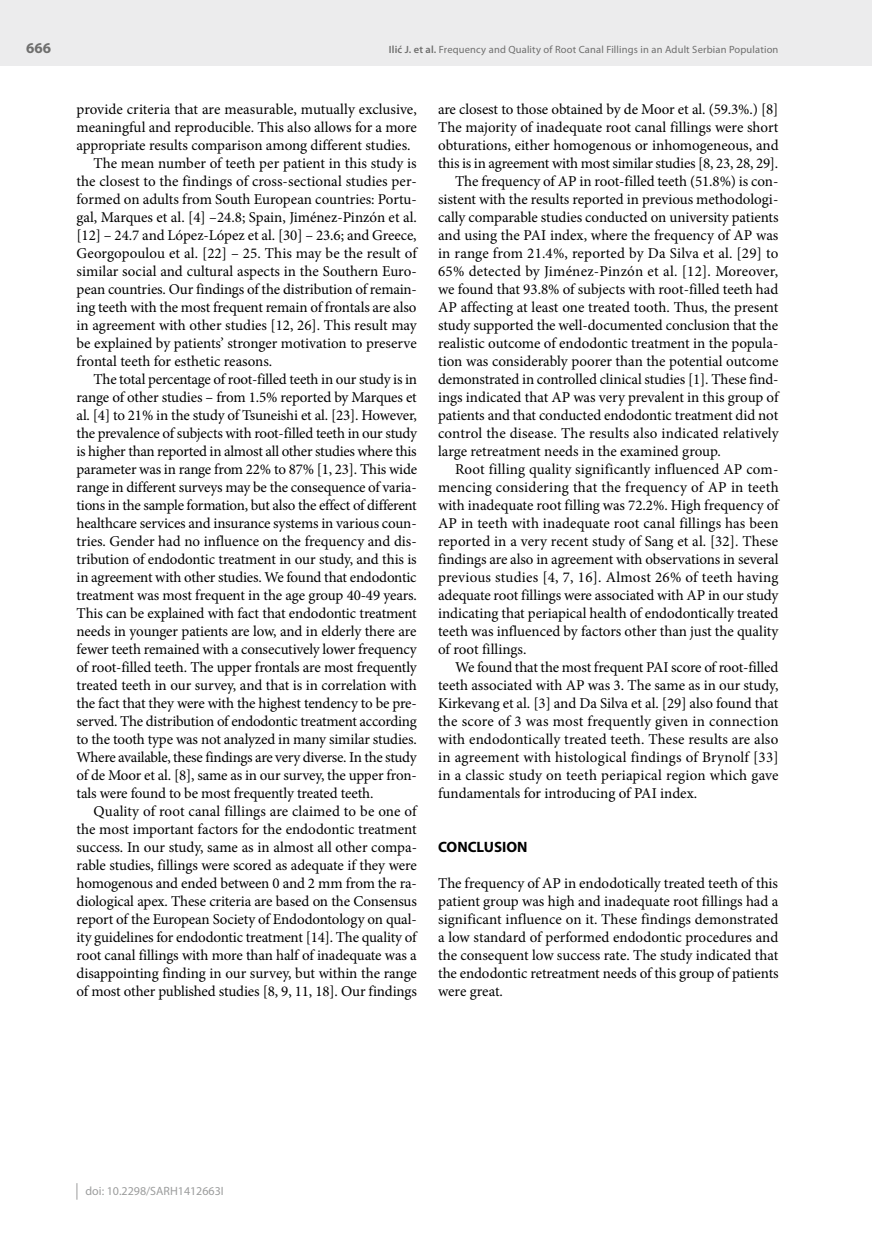
<style>
.page{position:relative;width:872px;height:1234px;background:#fff}
.page>*{position:absolute;margin:0;border:0;box-sizing:border-box;transform-origin:0 0}
.t1{font:15px/18px "Minion Pro";letter-spacing:-.005em;color:#000;text-align:justify}
.t2{font:15px "Minion Pro";letter-spacing:.015em;color:#000}
.t3{font:15px "Minion Pro";letter-spacing:-.025em;color:#000}
.t4{font:700 15px "Myriad Pro";color:#000}
.t5{font:700 15px "Myriad Pro";color:#6f6f6e}
.t6{font:12px "Myriad Pro";color:#9c9d9d}
.t7{font:10.5px "Myriad Pro";letter-spacing:.015em;color:#6f6f6e}
.s1{font-weight:600}
</style>
<div class="page">
<div style="left:0;top:0;width:872px;height:66px;background:#ececed"></div>
<svg style="left:77px;top:1183px;width:1px;height:16px"></svg>
<p class="t5" style="left:26px;top:40px;width:26px">666</p>
<p class="t7" style="left:389px;top:44px;width:391px"><span class="s1">Ilić J. et al.</span> Frequency and Quality of Root Canal Fillings in an Adult Serbian Population</p>
<p class="t1" style="left:77px;top:100px;width:342px">provide criteria that are measurable, mutually exclusive,</p>
<p class="t1" style="left:77px;top:118px;width:342px">meaningful and reproducible. This also allows for a more</p>
<p class="t1" style="left:77px;top:136px;width:335px">appropriate results comparison among different studies.</p>
<p class="t1" style="left:94px;top:154px;width:324px">The mean number of teeth per patient in this study is</p>
<p class="t1" style="left:77px;top:172px;width:342px">the closest to the findings of cross-sectional studies per-</p>
<p class="t1" style="left:77px;top:190px;width:342px">formed on adults from South European countries: Portu-</p>
<p class="t1" style="left:77px;top:208px;width:342px">gal, Marques et al. [4] –24.8; Spain, Jiménez-Pinzón et al.</p>
<p class="t1" style="left:77px;top:226px;width:342px">[12] – 24.7 and López-López et al. [30] – 23.6; and Greece,</p>
<p class="t1" style="left:77px;top:244px;width:342px">Georgopoulou et al. [22] – 25. This may be the result of</p>
<p class="t1" style="left:77px;top:262px;width:342px">similar social and cultural aspects in the Southern Euro-</p>
<p class="t1" style="left:77px;top:280px;width:342px">pean countries. Our findings of the distribution of remain-</p>
<p class="t1" style="left:77px;top:298px;width:341px">ing teeth with the most frequent remain of frontals are also</p>
<p class="t1" style="left:77px;top:316px;width:342px">in agreement with other studies [12, 26]. This result may</p>
<p class="t1" style="left:77px;top:334px;width:342px">be explained by patients’ stronger motivation to preserve</p>
<p class="t1" style="left:77px;top:352px;width:197px">frontal teeth for esthetic reasons.</p>
<p class="t1" style="left:94px;top:370px;width:325px">The total percentage of root-filled teeth in our study is in</p>
<p class="t1" style="left:77px;top:388px;width:342px">range of other studies – from 1.5% reported by Marques et</p>
<p class="t1" style="left:77px;top:406px;width:342px">al. [4] to 21% in the study of Tsuneishi et al. [23]. However,</p>
<p class="t1" style="left:77px;top:424px;width:342px">the prevalence of subjects with root-filled teeth in our study</p>
<p class="t1" style="left:77px;top:442px;width:341px">is higher than reported in almost all other studies where this</p>
<p class="t1" style="left:77px;top:460px;width:342px">parameter was in range from 22% to 87% [1, 23]. This wide</p>
<p class="t1" style="left:77px;top:478px;width:342px">range in different surveys may be the consequence of varia-</p>
<p class="t1" style="left:77px;top:496px;width:342px">tions in the sample formation, but also the effect of different</p>
<p class="t1" style="left:77px;top:514px;width:342px">healthcare services and insurance systems in various coun-</p>
<p class="t1" style="left:77px;top:532px;width:342px">tries. Gender had no influence on the frequency and dis-</p>
<p class="t1" style="left:77px;top:550px;width:342px">tribution of endodontic treatment in our study, and this is</p>
<p class="t1" style="left:77px;top:568px;width:341px">in agreement with other studies. We found that endodontic</p>
<p class="t1" style="left:77px;top:586px;width:342px">treatment was most frequent in the age group 40-49 years.</p>
<p class="t1" style="left:77px;top:604px;width:342px">This can be explained with fact that endodontic treatment</p>
<p class="t1" style="left:77px;top:622px;width:341px">needs in younger patients are low, and in elderly there are</p>
<p class="t1" style="left:77px;top:640px;width:342px">fewer teeth remained with a consecutively lower frequency</p>
<p class="t1" style="left:77px;top:658px;width:342px">of root-filled teeth. The upper frontals are most frequently</p>
<p class="t1" style="left:77px;top:676px;width:342px">treated teeth in our survey, and that is in correlation with</p>
<p class="t1" style="left:77px;top:694px;width:342px">the fact that they were with the highest tendency to be pre-</p>
<p class="t1" style="left:77px;top:712px;width:342px">served. The distribution of endodontic treatment according</p>
<p class="t1" style="left:77px;top:730px;width:342px">to the tooth type was not analyzed in many similar studies.</p>
<p class="t3" style="left:77px;top:747px;width:341px">Where available, these findings are very diverse. In the study</p>
<p class="t1" style="left:77px;top:766px;width:342px">of de Moor et al. [8], same as in our survey, the upper fron-</p>
<p class="t1" style="left:77px;top:784px;width:298px">tals were found to be most frequently treated teeth.</p>
<p class="t1" style="left:94px;top:802px;width:324px">Quality of root canal fillings are claimed to be one of</p>
<p class="t1" style="left:77px;top:820px;width:342px">the most important factors for the endodontic treatment</p>
<p class="t1" style="left:77px;top:838px;width:342px">success. In our study, same as in almost all other compa-</p>
<p class="t1" style="left:77px;top:856px;width:342px">rable studies, fillings were scored as adequate if they were</p>
<p class="t1" style="left:77px;top:874px;width:342px">homogenous and ended between 0 and 2 mm from the ra-</p>
<p class="t1" style="left:77px;top:892px;width:342px">diological apex. These criteria are based on the Consensus</p>
<p class="t1" style="left:77px;top:910px;width:342px">report of the European Society of Endodontology on qual-</p>
<p class="t1" style="left:77px;top:928px;width:341px">ity guidelines for endodontic treatment [14]. The quality of</p>
<p class="t1" style="left:77px;top:946px;width:342px">root canal fillings with more than half of inadequate was a</p>
<p class="t1" style="left:77px;top:964px;width:342px">disappointing finding in our survey, but within the range</p>
<p class="t1" style="left:77px;top:982px;width:342px">of most other published studies [8, 9, 11, 18]. Our findings</p>
<p class="t1" style="left:438px;top:100px;width:342px">are closest to those obtained by de Moor et al. (59.3%.) [8]</p>
<p class="t1" style="left:438px;top:118px;width:342px">The majority of inadequate root canal fillings were short</p>
<p class="t1" style="left:438px;top:136px;width:342px">obturations, either homogenous or inhomogeneous, and</p>
<p class="t1" style="left:438px;top:154px;width:342px">this is in agreement with most similar studies [8, 23, 28, 29].</p>
<p class="t1" style="left:455px;top:172px;width:325px">The frequency of AP in root-filled teeth (51.8%) is con-</p>
<p class="t1" style="left:438px;top:190px;width:342px">sistent with the results reported in previous methodologi-</p>
<p class="t1" style="left:438px;top:208px;width:342px">cally comparable studies conducted on university patients</p>
<p class="t1" style="left:438px;top:226px;width:342px">and using the PAI index, where the frequency of AP was</p>
<p class="t1" style="left:438px;top:244px;width:342px">in range from 21.4%, reported by Da Silva et al. [29] to</p>
<p class="t2" style="left:438px;top:261px;width:341px">65% detected by Jiménez-Pinzón et al. [12]. Moreover,</p>
<p class="t1" style="left:438px;top:280px;width:342px">we found that 93.8% of subjects with root-filled teeth had</p>
<p class="t1" style="left:438px;top:298px;width:342px">AP affecting at least one treated tooth. Thus, the present</p>
<p class="t1" style="left:438px;top:316px;width:341px">study supported the well-documented conclusion that the</p>
<p class="t1" style="left:438px;top:334px;width:342px">realistic outcome of endodontic treatment in the popula-</p>
<p class="t1" style="left:438px;top:352px;width:342px">tion was considerably poorer than the potential outcome</p>
<p class="t1" style="left:438px;top:370px;width:342px">demonstrated in controlled clinical studies [1]. These find-</p>
<p class="t1" style="left:438px;top:388px;width:342px">ings indicated that AP was very prevalent in this group of</p>
<p class="t1" style="left:438px;top:406px;width:341px">patients and that conducted endodontic treatment did not</p>
<p class="t1" style="left:438px;top:424px;width:342px">control the disease. The results also indicated relatively</p>
<p class="t1" style="left:438px;top:442px;width:284px">large retreatment needs in the examined group.</p>
<p class="t1" style="left:455px;top:460px;width:325px">Root filling quality significantly influenced AP com-</p>
<p class="t2" style="left:438px;top:477px;width:342px">mencing considering that the frequency of AP in teeth</p>
<p class="t1" style="left:438px;top:496px;width:342px">with inadequate root filling was 72.2%. High frequency of</p>
<p class="t1" style="left:438px;top:514px;width:342px">AP in teeth with inadequate root canal fillings has been</p>
<p class="t1" style="left:438px;top:532px;width:341px">reported in a very recent study of Sang et al. [32]. These</p>
<p class="t1" style="left:438px;top:550px;width:342px">findings are also in agreement with observations in several</p>
<p class="t2" style="left:438px;top:567px;width:342px">previous studies [4, 7, 16]. Almost 26% of teeth having</p>
<p class="t1" style="left:438px;top:586px;width:342px">adequate root fillings were associated with AP in our study</p>
<p class="t1" style="left:438px;top:604px;width:342px">indicating that periapical health of endodontically treated</p>
<p class="t1" style="left:438px;top:622px;width:342px">teeth was influenced by factors other than just the quality</p>
<p class="t1" style="left:438px;top:640px;width:90px">of root fillings.</p>
<p class="t1" style="left:455px;top:658px;width:325px">We found that the most frequent PAI score of root-filled</p>
<p class="t1" style="left:438px;top:676px;width:342px">teeth associated with AP was 3. The same as in our study,</p>
<p class="t1" style="left:438px;top:694px;width:342px">Kirkevang et al. [3] and Da Silva et al. [29] also found that</p>
<p class="t2" style="left:438px;top:711px;width:342px">the score of 3 was most frequently given in connection</p>
<p class="t1" style="left:438px;top:730px;width:342px">with endodontically treated teeth. These results are also</p>
<p class="t2" style="left:438px;top:747px;width:342px">in agreement with histological findings of Brynolf [33]</p>
<p class="t2" style="left:438px;top:765px;width:342px">in a classic study on teeth periapical region which gave</p>
<p class="t1" style="left:438px;top:784px;width:260px">fundamentals for introducing of PAI index.</p>
<p class="t4" style="left:438px;top:838px;width:91px">CONCLUSION</p>
<p class="t1" style="left:438px;top:874px;width:342px">The frequency of AP in endodotically treated teeth of this patient group was high and inadequate root fillings had a significant influence on it. These findings demonstrated a low standard of performed endodontic procedures and the consequent low success rate. The study indicated that the endodontic retreatment needs of this group of patients were great.</p>
<p class="t6" style="left:86px;top:1184px;width:140px">doi: 10.2298/SARH1412663I</p>
</div>
